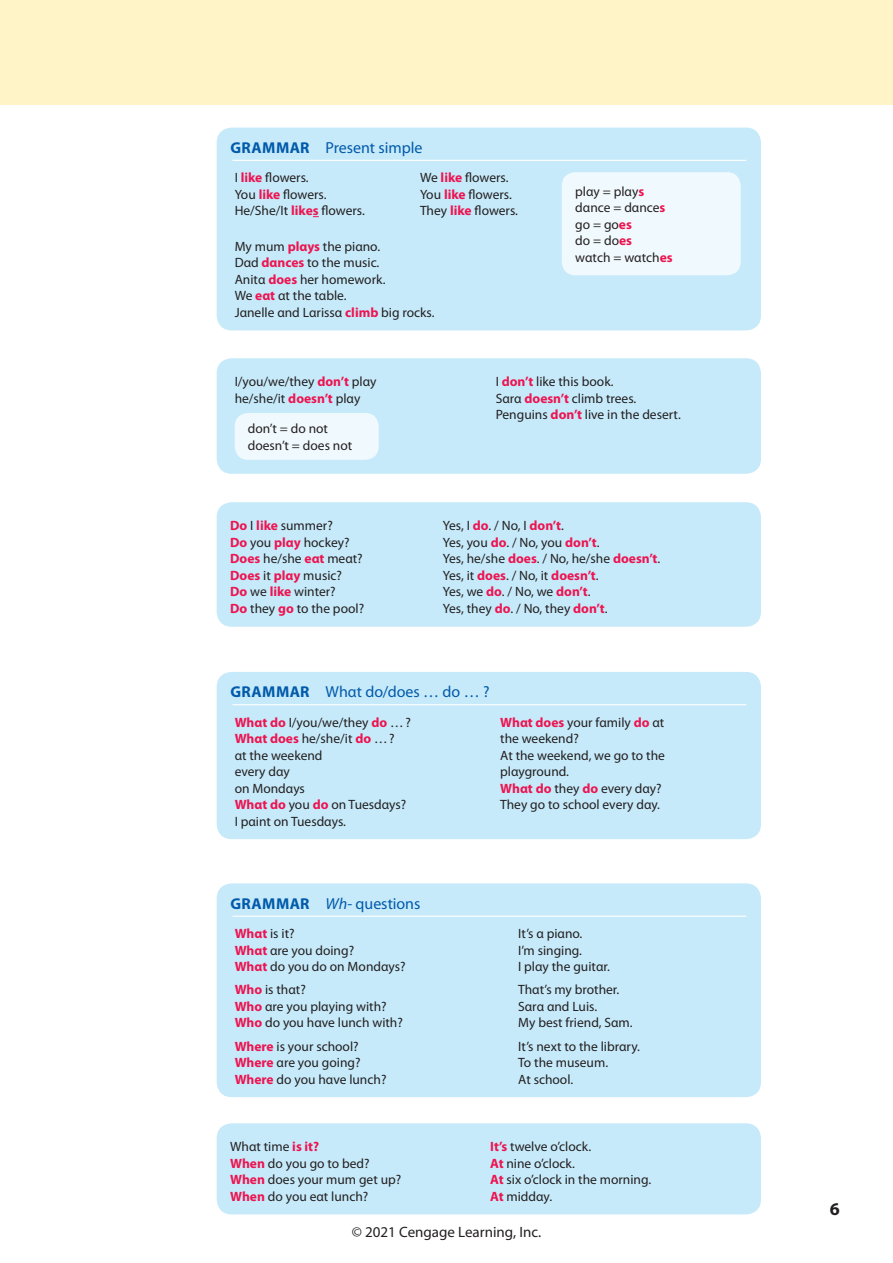
<style>
.page{position:relative;width:893px;height:1263px;background:#fff}
.page>*{position:absolute;margin:0;border:0;box-sizing:border-box;transform-origin:0 0}
.t1{font:700 18px "Myriad Pro";color:#231f20}
.t2{font:15.9px "Myriad Pro";color:#015aaa}
.t3{font:15px "Myriad Pro";color:#231f20}
.t4{font:13.5px/16.5px "Myriad Pro";color:#231f20}
.s1{font-weight:700;font-size:15.75px}
.s2{font-weight:700;color:#ed1450}
.s3{font-style:italic}
</style>
<div class="page">
<div style="left:217px;top:128px;width:544px;height:202px;background:#c6eafa;border-radius:15px"></div>
<hr style="left:232px;top:160px;width:514px;height:1px;background:#fff">
<div style="left:562px;top:172px;width:179px;height:103px;background:#f0f9fd;border-radius:14px"></div>
<div style="left:217px;top:358px;width:544px;height:116px;background:#c6eafa;border-radius:15px"></div>
<div style="left:217px;top:502px;width:544px;height:125px;background:#c6eafa;border-radius:15px"></div>
<div style="left:217px;top:672px;width:544px;height:167px;background:#c6eafa;border-radius:15px"></div>
<hr style="left:232px;top:704px;width:514px;height:1px;background:#fff">
<div style="left:217px;top:883px;width:544px;height:214px;background:#c6eafa;border-radius:15px"></div>
<hr style="left:232px;top:916px;width:514px;height:1px;background:#fff">
<div style="left:217px;top:1123px;width:544px;height:91px;background:#c6eafa;border-radius:15px"></div>
<div style="left:235px;top:413px;width:144px;height:47px;background:#f0f9fd;border-radius:14px"></div>
<div style="left:0;top:0;width:893px;height:105px;background:#fef4c8"></div>
<p class="t2" style="left:230px;top:139px;width:194px"><span class="s1">GRΑMMΑR</span> Present simple</p>
<p class="t4" style="left:235px;top:170px;width:132px">I <span class="s2">like</span> flowers.<br>You <span class="s2">like</span> flowers.<br>He/She/It <span class="s2">likes</span> flowers.</p>
<p class="t4" style="left:420px;top:170px;width:99px">We <span class="s2">like</span> flowers.<br>You <span class="s2">like</span> flowers.<br>They <span class="s2">like</span> flowers.</p>
<p class="t4" style="left:235px;top:238px;width:201px">My mum <span class="s2">plαys</span> the piαno.<br>Dαd <span class="s2">dαnces</span> to the music.<br>Anitα <span class="s2">does</span> her homework.<br>We <span class="s2">eαt</span> αt the tαble.<br>Jαnelle αnd Lαrissα <span class="s2">climb</span> big rocks.</p>
<p class="t4" style="left:575px;top:183px;width:99px">plαy = plαy<span class="s2">s </span>dαnce = dαnce<span class="s2">s </span>go = go<span class="s2">es<br></span>do = do<span class="s2">es<br></span>wαtch = wαtch<span class="s2">es</span></p>
<p class="t4" style="left:235px;top:374px;width:143px">I/you/we/they <span class="s2">don’t</span> plαy he/she/it <span class="s2">doesn’t</span> plαy</p>
<p class="t4" style="left:496px;top:374px;width:187px">I <span class="s2">don’t</span> like this book.<br>Sαrα <span class="s2">doesn’t</span> climb trees.<br>Penguins <span class="s2">don’t</span> live in the desert.</p>
<p class="t4" style="left:248px;top:421px;width:106px">don’t = do not doesn’t = does not</p>
<p class="t4" style="left:230px;top:518px;width:135px"><span class="s2">Do</span> I <span class="s2">like</span> summer?<br><span class="s2">Do</span> you <span class="s2">plαy</span> hockey?<br><span class="s2">Does</span> he/she <span class="s2">eαt</span> meαt?<br><span class="s2">Does</span> it <span class="s2">plαy</span> music?<br><span class="s2">Do</span> we <span class="s2">like</span> winter?<br><span class="s2">Do</span> they <span class="s2">go</span> to the pool?</p>
<p class="t4" style="left:443px;top:518px;width:219px">Yes, I <span class="s2">do</span>. / No, I <span class="s2">don’t</span>.<br>Yes, you <span class="s2">do</span>. / No, you <span class="s2">don’t</span>.<br>Yes, he/she <span class="s2">does</span>. / No, he/she <span class="s2">doesn’t</span>.<br>Yes, it <span class="s2">does</span>. / No, it <span class="s2">doesn’t</span>.<br>Yes, we <span class="s2">do</span>. / No, we <span class="s2">don’t</span>.<br>Yes, they <span class="s2">do</span>. / No, they <span class="s2">don’t</span>.</p>
<p class="t2" style="left:230px;top:683px;width:261px"><span class="s1">GRΑMMΑR</span> Whαt do/does … do … ?</p>
<p class="t4" style="left:235px;top:714px;width:178px"><span class="s2">Whαt do</span> I/you/we/they <span class="s2">do</span> …?<br><span class="s2">Whαt does</span> he/she/it <span class="s2">do</span> …?<br>αt the weekend<br>every dαy<br>on Mondαys<br><span class="s2">Whαt do</span> you <span class="s2">do</span> on Tuesdαys?<br>I pαint on Tuesdαys.</p>
<p class="t4" style="left:500px;top:714px;width:166px"><span class="s2">Whαt does</span> your fαmily <span class="s2">do</span> αt the weekend?<br>At the weekend, we go to the plαyground.<br><span class="s2">Whαt do</span> they <span class="s2">do</span> every dαy?<br>They go to school every dαy.</p>
<p class="t2" style="left:230px;top:895px;width:191px"><span class="s1">GRΑMMΑR</span> <span class="s3">Wh</span>- questions</p>
<p class="t4" style="left:235px;top:926px;width:172px"><span class="s2">Whαt</span> is it?<br><span class="s2">Whαt</span> αre you doing?<br><span class="s2">Whαt</span> do you do on Mondαys?</p>
<p class="t4" style="left:235px;top:982px;width:170px"><span class="s2">Who</span> is thαt?<br><span class="s2">Who</span> αre you plαying with?<br><span class="s2">Who</span> do you hαve lunch with?</p>
<p class="t4" style="left:235px;top:1038px;width:153px"><span class="s2">Where</span> is your school?<br><span class="s2">Where</span> αre you going?<br><span class="s2">Where</span> do you hαve lunch?</p>
<p class="t4" style="left:518px;top:925px;width:93px">It’s α piαno.<br>I’m singing.<br>I plαy the guitαr.</p>
<p class="t4" style="left:518px;top:982px;width:116px">Thαt’s my brother.<br>Sαrα αnd Luis.<br>My best friend, Sαm.</p>
<p class="t4" style="left:518px;top:1038px;width:123px">It’s next to the librαry.<br>To the museum.<br>At school.</p>
<p class="t4" style="left:230px;top:1139px;width:173px">Whαt time <span class="s2">is it?<br>When</span> do you go to bed?<br><span class="s2">When</span> does your mum get up?<br><span class="s2">When</span> do you eαt lunch?</p>
<p class="t4" style="left:490px;top:1139px;width:163px"><span class="s2">It’s</span> twelve o’clock.<br><span class="s2">At</span> nine o’clock.<br><span class="s2">At</span> six o’clock in the morning.<br><span class="s2">At</span> middαy.</p>
<p class="t3" style="left:352px;top:1223px;width:191px">© 2021 Cengage Learning, Inc.</p>
<h1 class="t1" style="left:830px;top:1199px;width:11px">6</h1>
</div>
